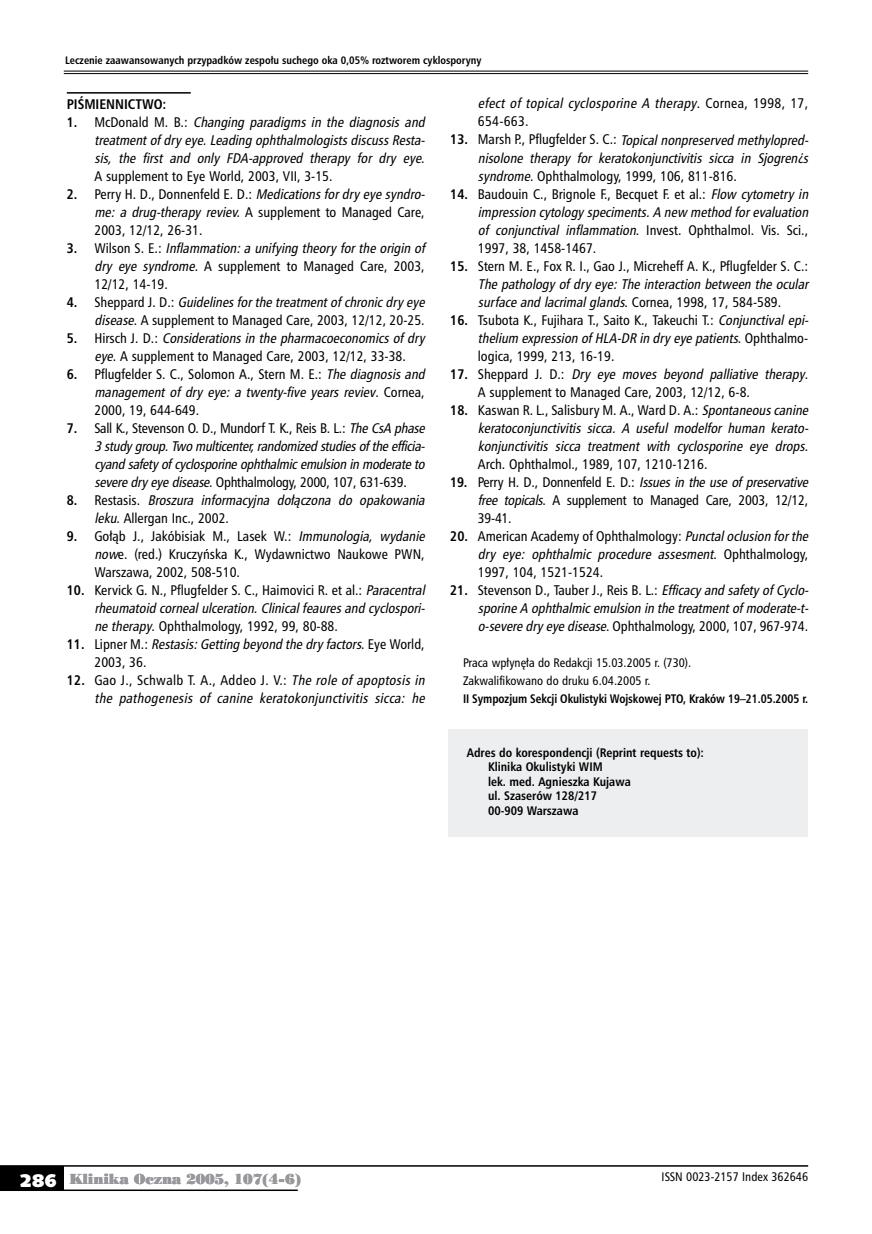
<style>
.page{position:relative;width:872px;height:1234px;background:#fff}
.page>*{position:absolute;margin:0;border:0;box-sizing:border-box;transform-origin:0 0}
.t1{font:italic 13.5px/18px "Humnst 777 Cn PL";color:#000}
.t2{font:13.5px/18px "Humnst 777 Cn PL";color:#000}
.t3{font:13.5px/18px "Humnst 777 Cn PL";letter-spacing:-.02em;color:#000}
.t4{font:13.5px "Poster Bodoni PL";letter-spacing:-.015em;color:#98989c}
.t5{font:700 13.5px "Humnst 777 Cn PL";color:#000}
.t6{font:700 12px/14.4px "Humnst 777 Cn PL";color:#000}
.t7{font:12px/18px "Humnst 777 Cn PL";color:#000}
.t8{font:700 12px "Humnst 777 Cn PL";color:#000;scale:.95 1}
.t9{font:700 10.5px "Humnst 777 Cn PL";color:#000}
.s1{font-weight:700;font-style:normal}
.s2{font-style:normal}
.s3{font-style:italic}
.s4{font-weight:700}
.s5{font-family:"Humanst 531 U Blk PL";font-size:18px;color:#fff}
</style>
<div class="page">
<hr style="left:64px;top:71px;width:744px;height:1px;background:#000">
<hr style="left:64px;top:73px;width:744px;height:1px;background:#000">
<div style="left:0;top:1165px;width:64px;height:24px;background:#000"></div>
<hr style="left:0;top:1164px;width:808px;height:2px;background:#000">
<hr style="left:0;top:1189px;width:298px;height:1px;background:#000">
<div style="left:449px;top:729px;width:359px;height:107px;background:#edeeef"></div>
<hr style="left:67px;top:92px;width:124px;height:2px;background:#000">
<p class="t9" style="left:65px;top:53px;width:418px">Leczenie zaawansowanych przypadków zespołu suchego oka 0,05% roztworem cyklosporyny</p>
<p class="t5" style="left:67px;top:95px;width:101px">PIŚMIENNICTWO:</p>
<p class="t1" style="left:67px;top:112px;width:363px"><span class="s1">1 .</span> <span class="s2">M c D o n a l d M . B . :</span> Changing paradigms in the diagnosis and</p>
<p class="t1" style="left:94px;top:130px;width:331px">treatmentofdryeye.Leading ophthalmologistsdiscussResta-</p>
<p class="t1" style="left:94px;top:148px;width:332px">sis, the first and only FDA-approved therapy for dry eye<span class="s2">.</span></p>
<p class="t2" style="left:94px;top:166px;width:240px">A supplement to Eye World, 2003, VII, 3-15.</p>
<p class="t1" style="left:67px;top:184px;width:358px"><span class="s1">2 .</span> <span class="s2">Pe r r y H . D . , D o n n e n fe l d E . D . :</span> Medicationsfordryeye syndro-</p>
<p class="t2" style="left:94px;top:202px;width:332px"><span class="s3">me: a drug-therapy reviev.</span> A supplement to Managed Care,</p>
<p class="t2" style="left:94px;top:220px;width:110px">2003, 12/12, 26-31.</p>
<p class="t1" style="left:67px;top:238px;width:363px"><span class="s1">3 .</span> <span class="s2">W i l s o n S . E . :</span> Inflammation:a unifying theoryforthe origin of</p>
<p class="t2" style="left:94px;top:256px;width:332px"><span class="s3">dry eye syndrome</span>. A supplement to Managed Care, 2003,</p>
<p class="t2" style="left:94px;top:274px;width:75px">12/12, 14-19.</p>
<p class="t1" style="left:67px;top:292px;width:363px"><span class="s1">4 .</span> <span class="s2">S h e p p a r d J . D . :</span> Guidelinesforthe treatmentofchronicdryeye</p>
<p class="t2" style="left:94px;top:310px;width:332px"><span class="s3">disease</span>. A supplement to Managed Care, 2003, 12/12, 20-25.</p>
<p class="t1" style="left:67px;top:328px;width:363px"><span class="s1">5 .</span> <span class="s2">H i r s c h J . D . :</span> Considerations in the pharmacoeconomics of dry</p>
<p class="t2" style="left:94px;top:346px;width:313px"><span class="s3">eye</span>. A supplement to Managed Care, 2003, 12/12, 33-38.</p>
<p class="t2" style="left:94px;top:364px;width:335px;text-indent:-28px"><span class="s4">6.</span> Pflugfelder S. C., Solomon A., Stern M. E.: <span class="s3">The diagnosis and management of dry eye: a twenty-five years reviev</span>. C o r n e a ,<br>2000, 19, 644-649.</p>
<p class="t3" style="left:67px;top:418px;width:363px"><span class="s4">7.</span> Sall K., Stevenson O. D., Mundorf T. K., Reis B. L.: <span class="s3">TheCsA phase</span></p>
<p class="t1" style="left:94px;top:436px;width:331px">3 studygroup.Twomulticenter,randomized studiesoftheefficia-</p>
<p class="t1" style="left:94px;top:454px;width:335px">cyand safetyofcyclosporineophthalmicemulsioninmoderateto</p>
<p class="t3" style="left:94px;top:472px;width:314px"><span class="s3">severedryeyedisease</span>. Ophthalmology, 2000, 107, 631-639.</p>
<p class="t1" style="left:67px;top:490px;width:363px"><span class="s1">8 .</span> <span class="s2">R e s t a s i s .</span> Broszura informacyjna dołączona do opakowania</p>
<p class="t2" style="left:94px;top:508px;width:136px"><span class="s3">leku</span>. Allergan Inc., 2002.</p>
<p class="t2" style="left:94px;top:526px;width:335px;text-indent:-28px"><span class="s4">9.</span> Gołąb J., Jakóbisiak M., Lasek W.: <span class="s3">Immunologia, wydanie now</span>e. (red.) Kruczyńska K., Wydawnictwo Naukowe PWN,<br>Warszawa, 2002, 508-510.</p>
<p class="t2" style="left:67px;top:580px;width:363px"><span class="s4">10.</span> Kervick G. N., Pflugfelder S. C., Haimovici R. et al.: <span class="s3">Paracentral</span></p>
<p class="t1" style="left:94px;top:598px;width:331px">rheumatoid cornealulceration.Clinicalfeauresand cyclospori-</p>
<p class="t2" style="left:94px;top:616px;width:245px"><span class="s3">ne therapy</span>. Ophthalmology, 1992, 99, 80-88.</p>
<p class="t1" style="left:67px;top:634px;width:359px"><span class="s1">1 1 .</span> <span class="s2">L i p n e r M . :</span> Restasis:Getting beyond the dryfactors<span class="s2">. E y e W o r l d ,</span></p>
<p class="t2" style="left:94px;top:652px;width:53px">2003, 36.</p>
<p class="t1" style="left:67px;top:670px;width:363px;text-align:right"><span class="s1">12.</span> <span class="s2">Gao J., Schwalb T. A., Addeo J. V.:</span> The role of apoptosis in the pathogenesis of canine keratokonjunctivitis sicca: he</p>
<p class="t1" style="left:478px;top:94px;width:332px">efect of topical cyclosporine A therapy<span class="s2">. C o r n e a , 1 9 9 8 , 1 7 ,</span></p>
<p class="t2" style="left:478px;top:112px;width:52px">654-663.</p>
<p class="t1" style="left:450px;top:130px;width:358px"><span class="s1">1 3 .</span> <span class="s2">M a r s h P. , Pf l u g fe l d e r S . C . :</span> Topicalnonpreserved methylopred-</p>
<p class="t1" style="left:478px;top:148px;width:335px">nisolone therapy for keratokonjunctivitis sicca in Sjogren¿s</p>
<p class="t2" style="left:478px;top:166px;width:260px"><span class="s3">syndrome</span>. Ophthalmology, 1999, 106, 811-816.</p>
<p class="t1" style="left:478px;top:184px;width:335px;text-indent:-28px"><span class="s1">14.</span> <span class="s2">Baudouin C., Brignole F., Becquet F. et al.:</span> Flow cytometry in impression cytologyspeciments.A new method forevaluation of conjunctival inflammation<span class="s2">. Invest. Ophthalmol. Vis. Sci., 1997, 38, 1458-1467.</span></p>
<p class="t2" style="left:478px;top:256px;width:335px;text-indent:-28px"><span class="s4">15.</span> Stern M. E., Fox R. I., Gao J., Micreheff A. K., Pflugfelder S. C.:<br><span class="s3">The pathologyofdryeye:The interaction between the ocular surface and lacrimalglands</span>. C o r n e a , 1 9 9 8 , 1 7 , 5 8 4 - 5 8 9 .</p>
<p class="t2" style="left:450px;top:310px;width:358px"><span class="s4">16.</span> Tsubota K., Fujihara T., Saito K., Takeuchi T.: <span class="s3">Conjunctival epi-</span></p>
<p class="t1" style="left:478px;top:328px;width:330px">thelium expression ofHLA-DR in dryeye patients<span class="s2">. O p h t h a l m o -</span></p>
<p class="t2" style="left:478px;top:346px;width:138px">logica, 1999, 213, 16-19.</p>
<p class="t1" style="left:450px;top:364px;width:359px"><span class="s1">1 7 .</span> <span class="s2">S h e p p a r d J . D . :</span> Dry eye moves beyond palliative therapy<span class="s2">.</span></p>
<p class="t2" style="left:478px;top:382px;width:273px">A supplement to Managed Care, 2003, 12/12, 6-8.</p>
<p class="t1" style="left:478px;top:400px;width:335px;text-indent:-28px"><span class="s1">18.</span> <span class="s2">Kaswan R. L., Salisbury M. A., Ward D. A.:</span> Spontaneouscanine keratoconjunctivitis sicca. A useful modelfor human kerato&shy;konjunctivitis sicca treatment with cyclosporine eye drops<span class="s2">.<br>Arch. Ophthalmol., 1989, 107, 1210-1216.</span></p>
<p class="t3" style="left:478px;top:472px;width:335px;text-indent:-28px"><span class="s4">19.</span> Perr y H. D., Donnenfeld E. D.: <span class="s3">Issues in the use of preservative free topicals</span>. A supplement to Managed Care, 2003, 12/12,<br>39-41.</p>
<p class="t2" style="left:478px;top:526px;width:335px;text-indent:-28px"><span class="s4">20.</span> American Academy of Ophthalmology: <span class="s3">Punctaloclusion forthe dry eye: ophthalmic procedure assesment</span>. O p h t h a l m o l o g y,<br>1997, 104, 1521-1524.</p>
<p class="t1" style="left:478px;top:580px;width:332px;text-align:justify;text-indent:-28px"><span class="s1">21.</span> <span class="s2">Stevenson D., Tauber J., Reis B. L.:</span> Efficacyand safetyofCyclo&shy;sporineA ophthalmicemulsion in thetreatmentofmoderate-t&shy;o-severedryeyedisease<span class="s2">. Ophthalmology, 2000, 107, 967-974.</span></p>
<p class="t7" style="left:463px;top:653px;width:230px">Praca wpłynęła do Redakcji 15.03.2005 r. (730).<br>Zakwalifikowano do druku 6.04.2005 r.</p>
<p class="t8" style="left:463px;top:690px;width:365px">II Sympozjum Sekcji Okulistyki Wojskowej PTO, Kraków 19–21.05.2005 r.</p>
<p class="t6" style="left:488px;top:745px;width:217px;text-indent:-21px">Adres do korespondencji (Reprint requests to):<br>Klinika Okulistyki WIM<br>lek. med. Agnieszka Kujawa<br>ul. Szaserów 128/217<br>00-909 Warszawa</p>
<p class="t4" style="left:20px;top:1169px;width:283px"><span class="s5">286</span> Klinika Oczna 2005, 107(4-6)</p>
<p class="t7" style="left:661px;top:1166px;width:148px">ISSN 0023-2157 Index 362646</p>
</div>
